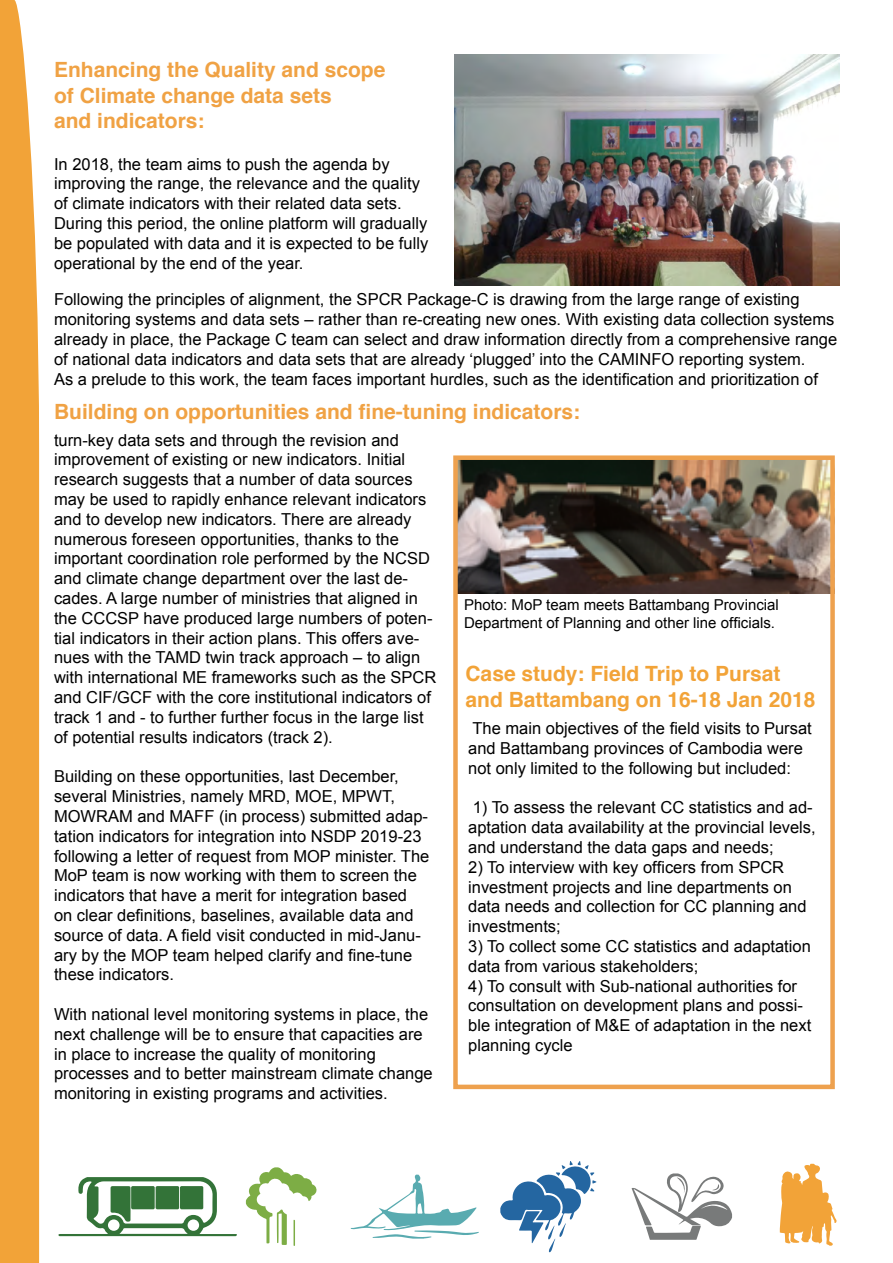
<style>
.page{position:relative;width:893px;height:1263px;background:#fff}
.page>*{position:absolute;margin:0;border:0;box-sizing:border-box;transform-origin:0 0}
.t1{font:700 21px/25.2px "Helvetica";color:#f0a244}
.t2{font:700 21px/25.2px "Helvetica";color:#f2a338}
.t3{font:16.5px/19.8px "Arial";color:#000}
.t4{font:15px/18px "Arial";color:#000}
</style>
<div class="page">
<div style="left:0;top:0;width:39px;height:1263px;background:#f2a338"></div>
<img style="left:455px;top:54px;width:385px;height:231px">
<img style="left:458px;top:460px;width:372px;height:133px">
<div style="left:453px;top:455px;width:382px;height:634px;border:4px solid #eea14e"></div>
<svg style="left:246px;top:1167px;width:71px;height:79px"></svg>
<svg style="left:632px;top:1173px;width:100px;height:67px"></svg>
<svg style="left:58px;top:1177px;width:179px;height:59px"></svg>
<svg style="left:351px;top:1174px;width:128px;height:64px"></svg>
<svg style="left:780px;top:1164px;width:57px;height:82px"></svg>
<svg style="left:500px;top:1161px;width:96px;height:91px"></svg>
<p class="t1" style="left:54px;top:58px;width:333px">Enhancing the Quality and scope of Climate change data sets<br>and indicators:</p>
<p class="t3" style="left:54px;top:154px;width:376px">In 2018, the team aims to push the agenda by improving the range, the relevance and the quality of climate indicators with their related data sets.<br>During this period, the online platform will gradually be populated with data and it is expected to be fully operational by the end of the year.</p>
<p class="t3" style="left:54px;top:290px;width:785px">Following the principles of alignment, the SPCR Package-C is drawing from the large range of existing monitoring systems and data sets – rather than re-creating new ones. With existing data collection systems already in place, the Package C team can select and draw information directly from a comprehensive range of national data indicators and data sets that are already ‘plugged’ into the CAMINFO reporting system.<br>As a prelude to this work, the team faces important hurdles, such as the identification and prioritization of</p>
<p class="t1" style="left:54px;top:400px;width:528px">Building on opportunities and fine-tuning indicators:</p>
<p class="t3" style="left:54px;top:430px;width:384px">turn-key data sets and through the revision and improvement of existing or new indicators. Initial research suggests that a number of data sources may be used to rapidly enhance relevant indicators and to develop new indicators. There are already numerous foreseen opportunities, thanks to the important coordination role performed by the NCSD and climate change department over the last de&shy;cades. A large number of ministries that aligned in the CCCSP have produced large numbers of poten&shy;tial indicators in their action plans. This offers ave&shy;nues with the TAMD twin track approach – to align with international ME frameworks such as the SPCR and CIF/GCF with the core institutional indicators of track 1 and - to further further focus in the large list of potential results indicators (track 2).</p>
<p class="t3" style="left:54px;top:767px;width:377px">Building on these opportunities, last December, several Ministries, namely MRD, MOE, MPWT, MOWRAM and MAFF (in process) submitted adap&shy;tation indicators for integration into NSDP 2019-23 following a letter of request from MOP minister. The MoP team is now working with them to screen the indicators that have a merit for integration based on clear definitions, baselines, available data and source of data. A field visit conducted in mid-Janu&shy;ary by the MOP team helped clarify and fine-tune these indicators.</p>
<p class="t3" style="left:54px;top:1004px;width:380px">With national level monitoring systems in place, the next challenge will be to ensure that capacities are in place to increase the quality of monitoring processes and to better mainstream climate change monitoring in existing programs and activities.</p>
<p class="t4" style="left:464px;top:596px;width:316px">Photo: MoP team meets Battambang Provincial<br>Department of Planning and other line officials.</p>
<p class="t2" style="left:465px;top:662px;width:352px">Case study: Field Trip to Pursat and Battambang on 16-18 Jan 2018</p>
<p class="t3" style="left:468px;top:719px;width:345px">The main objectives of the field visits to Pursat and Battambang provinces of Cambodia were not only limited to the following but included:</p>
<p class="t3" style="left:468px;top:798px;width:349px">1) To assess the relevant CC statistics and ad&shy;aptation data availability at the provincial levels, and understand the data gaps and needs;</p>
<p class="t3" style="left:468px;top:857px;width:340px">2) To interview with key officers from SPCR investment projects and line departments on data needs and collection for CC planning and investments;</p>
<p class="t3" style="left:468px;top:936px;width:344px">3) To collect some CC statistics and adaptation data from various stakeholders;</p>
<p class="t3" style="left:468px;top:976px;width:345px">4) To consult with Sub-national authorities for consultation on development plans and possi&shy;ble integration of M&amp;E of adaptation in the next planning cycle</p>
</div>
